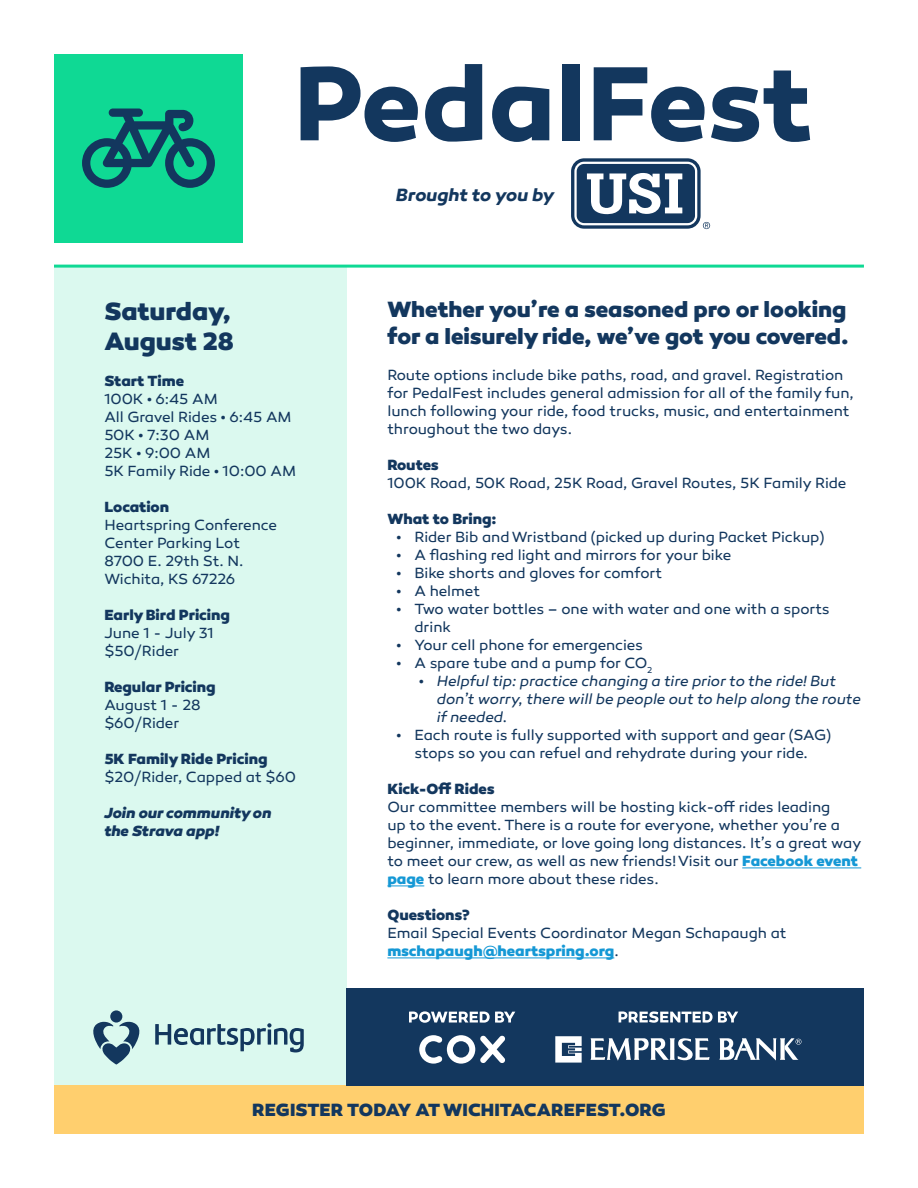
<style>
.page{position:relative;width:918px;height:1188px;background:#fff}
.page>*{position:absolute;margin:0;border:0;box-sizing:border-box;transform-origin:0 0}
.t1{font:700 107.4px "Canaro";letter-spacing:-.01em;color:#13375e}
.t2{font:800 25.5px "Canaro";letter-spacing:-.005em;color:#13375e}
.t3{font:800 22.5px/27px "Canaro";letter-spacing:-.005em;color:#13375e}
.t4{font:800 18px "Canaro";letter-spacing:.005em;color:#13375e}
.t5{font:italic 700 18px "Canaro";letter-spacing:-.01em;color:#13375e}
.t6{font:15px/18px "Canaro";letter-spacing:-.005em;color:#13375e}
.t7{font:italic 15px/18px "Canaro";letter-spacing:-.005em;color:#13375e}
.t8{font:800 15px "Canaro";color:#13375e}
.t9{font:italic 800 15px/18px "Canaro";letter-spacing:-.005em;color:#13375e}
.s1{font-weight:800;color:#1598d5}
</style>
<div class="page">
<div style="left:54px;top:265px;width:292px;height:820px;background:#dbf9ef"></div>
<hr style="left:54px;top:265px;width:810px;height:3px;background:#0fd994">
<hr style="left:742px;top:868px;width:119px;height:1px;background:#1598d5">
<hr style="left:387px;top:886px;width:37px;height:1px;background:#1598d5">
<hr style="left:387px;top:958px;width:227px;height:1px;background:#1598d5">
<div style="left:54px;top:1085px;width:810px;height:49px;background:#ffcf6e"></div>
<svg style="left:155px;top:1023px;width:149px;height:29px"></svg>
<div style="left:110px;top:1010px;width:12px;height:13px;background:#13375e;border-radius:50%"></div>
<svg style="left:93px;top:1022px;width:47px;height:43px"></svg>
<div style="left:346px;top:988px;width:518px;height:97px;background:#13375e"></div>
<svg style="left:619px;top:1011px;width:119px;height:12px"></svg>
<svg style="left:555px;top:1036px;width:27px;height:27px"></svg>
<svg style="left:590px;top:1038px;width:119px;height:23px"></svg>
<svg style="left:719px;top:1038px;width:82px;height:23px"></svg>
<svg style="left:419px;top:1035px;width:86px;height:29px"></svg>
<svg style="left:409px;top:1011px;width:106px;height:12px"></svg>
<div style="left:54px;top:54px;width:189px;height:188px;background:#0fd994"></div>
<svg style="left:82px;top:109px;width:133px;height:79px"></svg>
<svg style="left:571px;top:158px;width:139px;height:71px"></svg>
<p class="t1" style="left:293px;top:37px;width:521px">PedalFest</p>
<p class="t2" style="left:104px;top:295px;width:128px">Saturday,</p>
<p class="t2" style="left:104px;top:325px;width:131px">August 28</p>
<p class="t8" style="left:104px;top:372px;width:81px">Start Time</p>
<p class="t6" style="left:104px;top:390px;width:115px">100K • 6:45 AM</p>
<p class="t6" style="left:104px;top:408px;width:189px">All Gravel Rides • 6:45 AM</p>
<p class="t6" style="left:104px;top:426px;width:107px">50K • 7:30 AM</p>
<p class="t6" style="left:104px;top:444px;width:108px">25K • 9:00 AM</p>
<p class="t6" style="left:104px;top:462px;width:193px">5K Family Ride • 10:00 AM</p>
<p class="t8" style="left:104px;top:498px;width:66px">Location</p>
<p class="t6" style="left:104px;top:516px;width:174px">Heartspring Conference<br>Center Parking Lot</p>
<p class="t6" style="left:104px;top:552px;width:141px">8700 E. 29th St. N.</p>
<p class="t6" style="left:104px;top:570px;width:132px">Wichita, KS 67226</p>
<p class="t8" style="left:104px;top:606px;width:127px">Early Bird Pricing</p>
<p class="t6" style="left:104px;top:624px;width:111px">June 1 - July 31</p>
<p class="t6" style="left:104px;top:642px;width:76px">$50/Rider</p>
<p class="t8" style="left:104px;top:678px;width:113px">Regular Pricing</p>
<p class="t6" style="left:104px;top:696px;width:98px">August 1 - 28</p>
<p class="t6" style="left:104px;top:714px;width:76px">$60/Rider</p>
<p class="t8" style="left:104px;top:750px;width:165px">5K Family Ride Pricing</p>
<p class="t6" style="left:104px;top:768px;width:193px">$20/Rider, Capped at $60</p>
<p class="t9" style="left:104px;top:804px;width:169px">Join our community on the Strava app!</p>
<p class="t5" style="left:396px;top:184px;width:160px">Brought to you by</p>
<p class="t3" style="left:387px;top:296px;width:463px">Whether you’re a seasoned pro or looking for a leisurely ride, we’ve got you covered.</p>
<p class="t6" style="left:387px;top:366px;width:468px">Route options include bike paths, road, and gravel. Registration for PedalFest includes general admission for all of the family fun, lunch following your ride, food trucks, music, and entertainment throughout the two days.</p>
<p class="t8" style="left:387px;top:456px;width:53px">Routes</p>
<p class="t6" style="left:387px;top:474px;width:461px">100K Road, 50K Road, 25K Road, Gravel Routes, 5K Family Ride</p>
<p class="t8" style="left:387px;top:510px;width:111px">What to Bring:</p>
<p class="t6" style="left:396px;top:528px;width:430px">• Rider Bib and Wristband (picked up during Packet Pickup)</p>
<p class="t6" style="left:396px;top:546px;width:336px">• A flashing red light and mirrors for your bike</p>
<p class="t6" style="left:396px;top:564px;width:267px">• Bike shorts and gloves for comfort</p>
<p class="t6" style="left:396px;top:582px;width:85px">• A helmet</p>
<p class="t6" style="left:414px;top:600px;width:417px;text-indent:-18px">• Two water bottles – one with water and one with a sports drink</p>
<p class="t6" style="left:396px;top:636px;width:248px">• Your cell phone for emergencies</p>
<p class="t6" style="left:396px;top:654px;width:257px">• A spare tube and a pump for CO<sub>2</sub></p>
<p class="t7" style="left:437px;top:672px;width:425px;text-indent:-18px">• Helpful tip: practice changing a tire prior to the ride! But don’t worry, there will be people out to help along the route if needed.</p>
<p class="t6" style="left:396px;top:726px;width:436px;text-align:center">• Each route is fully supported with support and gear (SAG) stops so you can refuel and rehydrate during your ride.</p>
<p class="t8" style="left:387px;top:780px;width:109px">Kick-Off Rides</p>
<p class="t6" style="left:387px;top:798px;width:476px">Our committee members will be hosting kick-off rides leading<br>up to the event. There is a route for everyone, whether you’re a beginner, immediate, or love going long distances. It’s a great way to meet our crew, as well as new friends! Visit our <span class="s1">Facebook event page</span> to learn more about these rides.</p>
<p class="t8" style="left:387px;top:906px;width:84px">Questions?</p>
<p class="t6" style="left:387px;top:924px;width:401px">Email Special Events Coordinator Megan Schapaugh at <span class="s1">mschapaugh@heartspring.org</span>.</p>
<p class="t4" style="left:252px;top:1098px;width:415px">REGISTER TODAY AT WICHITACAREFEST.ORG</p>
</div>
